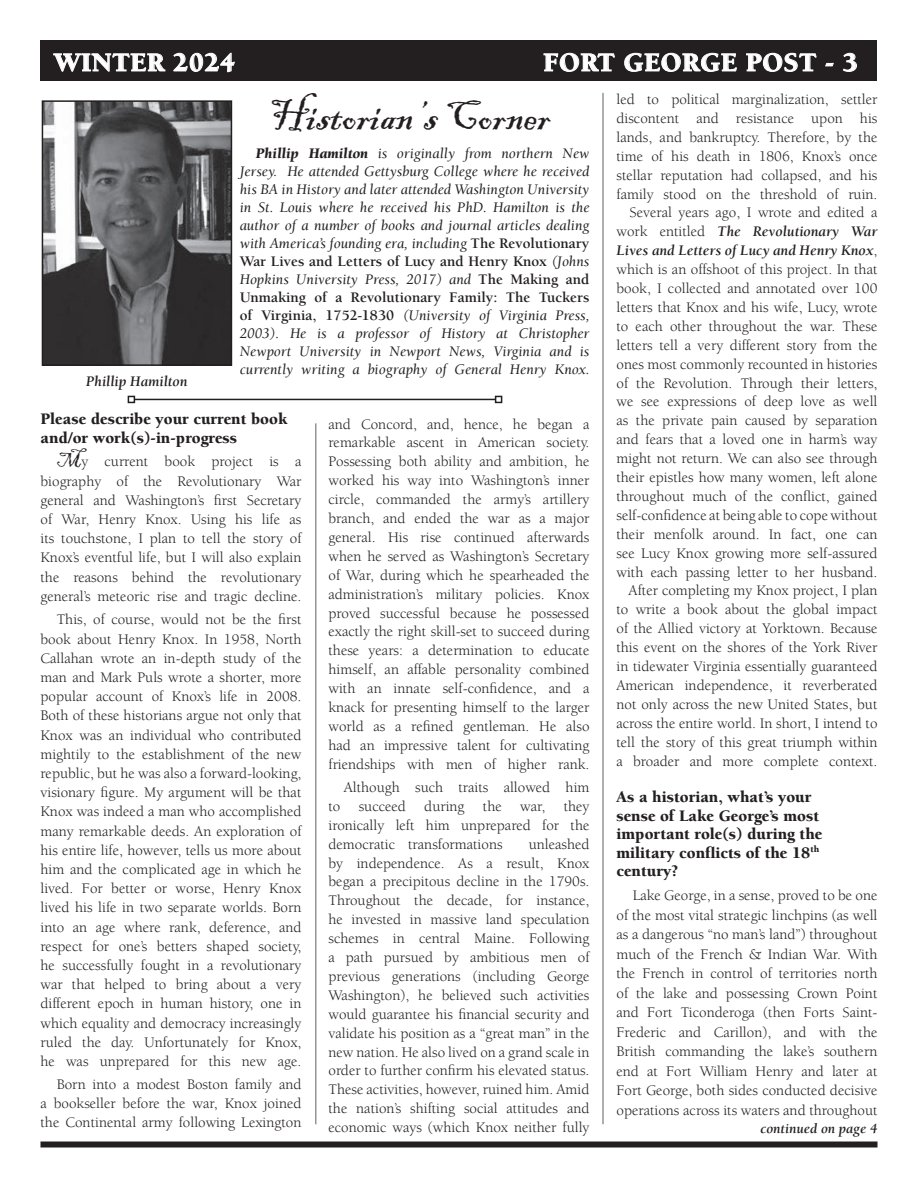
<style>
.page{position:relative;width:918px;height:1188px;background:#fff}
.page>*{position:absolute;margin:0;border:0;box-sizing:border-box;transform-origin:0 0}
.t1{font:43.5px "Blackadder ITC";color:#231f20}
.t2{font:900 27px "Berkeley";letter-spacing:.025em;color:#fff}
.t3{font:900 16.5px/18.5px "Berkeley";color:#231f20}
.t4{font:15px/18.9px "Berkeley";color:#231f20;text-align:justify}
.t5{font:italic 15px/18px "Berkeley";color:#231f20;text-align:justify}
.t6{font:italic 700 15px "Berkeley";color:#231f20}
.t7{font:italic 700 14.25px "Berkeley";color:#231f20}
.s1{font-weight:900}
.s2{font-weight:700;font-style:normal}
.s3{font-family:"Blackadder ITC";font-size:21px}
.s4{font-weight:700;font-style:italic}
</style>
<div class="page">
<div style="left:40px;top:40px;width:838px;height:41px;background:#231f20"></div>
<svg style="left:53px;top:53px;width:112px;height:19px"></svg>
<svg style="left:173px;top:53px;width:62px;height:19px"></svg>
<svg style="left:544px;top:53px;width:71px;height:19px"></svg>
<svg style="left:624px;top:53px;width:113px;height:19px"></svg>
<svg style="left:746px;top:53px;width:71px;height:19px"></svg>
<svg style="left:825px;top:63px;width:9px;height:4px"></svg>
<svg style="left:843px;top:53px;width:14px;height:19px"></svg>
<div style="left:40px;top:1142px;width:838px;height:6px;background:#231f20"></div>
<hr style="left:602px;top:93px;width:2px;height:1031px;background:#939598">
<img style="left:45px;top:103px;width:184px;height:260px">
<div style="left:42px;top:100px;width:190px;height:266px;border:2px solid #231f20"></div>
<hr style="left:134px;top:399px;width:362px;height:1px;background:#231f20">
<div style="left:128px;top:396px;width:7px;height:7px;border:2px solid #231f20"></div>
<div style="left:495px;top:396px;width:7px;height:7px;border:2px solid #231f20"></div>
<hr style="left:315px;top:423px;width:1px;height:701px;background:#939598">
<h2 class="t2" style="left:54px;top:48px;width:183px">WINTER 2024</h2>
<h2 class="t2" style="left:543px;top:48px;width:316px">FORT GEORGE POST - 3</h2>
<h1 class="t1" style="left:268px;top:90px;width:284px">Historian’s Corner</h1>
<p class="t5" style="left:240px;top:145px;width:351px;text-indent:16px"><span class="s1">Phillip Hamilton</span> is originally from northern New Jersey. He attended Gettysburg College where he received his BA in History and later attended Washington University in St. Louis where he received his PhD. Hamilton is the author of a number of books and journal articles dealing with America’s founding era, including <span class="s2">The Revolutionary War Lives and Letters of Lucy and Henry Knox</span> (Johns Hopkins University Press, 2017) and <span class="s2">The Making and Unmaking of a Revolutionary Family: The Tuckers of Virginia, 1752-1830</span> (University of Virginia Press, 2003). He is a professor of History at Christopher Newport University in Newport News, Virginia and is currently writing a biography of General Henry Knox.</p>
<p class="t6" style="left:86px;top:373px;width:103px">Phillip Hamilton</p>
<p class="t3" style="left:40px;top:409px;width:249px;line-height:19.2px">Please describe your current book and/or work(s)-in-progress</p>
<p class="t4" style="left:41px;top:452px;width:263px;text-indent:16px"><span class="s3">M</span>y current book project is a biography of the Revolutionary War general and Washington’s first Secretary of War, Henry Knox. Using his life as its touchstone, I plan to tell the story of Knox’s eventful life, but I will also explain the reasons behind the revolutionary general’s meteoric rise and tragic decline.</p>
<p class="t4" style="left:41px;top:610px;width:263px;text-indent:16px">This, of course, would not be the first book about Henry Knox. In 1958, North Callahan wrote an in-depth study of the man and Mark Puls wrote a shorter, more popular account of Knox’s life in 2008.<br>Both of these historians argue not only that Knox was an individual who contributed mightily to the establishment of the new republic, but he was also a forward-looking, visionary figure. My argument will be that Knox was indeed a man who accomplished many remarkable deeds. An exploration of his entire life, however, tells us more about him and the complicated age in which he lived. For better or worse, Henry Knox lived his life in two separate worlds. Born into an age where rank, deference, and respect for one’s betters shaped society, he successfully fought in a revolutionary war that helped to bring about a very different epoch in human history, one in which equality and democracy increasingly ruled the day. Unfortunately for Knox, he was unprepared for this new age.</p>
<p class="t4" style="left:41px;top:1075px;width:263px;text-indent:16px">Born into a modest Boston family and a bookseller before the war, Knox joined the Continental army following Lexington</p>
<p class="t4" style="left:616px;top:90px;width:263px;text-align:right">led to political marginalization, settler discontent and resistance upon his lands, and bankruptcy. Therefore, by the time of his death in 1806, Knox’s once stellar reputation had collapsed, and his family stood on the threshold of ruin.<br>Several years ago, I wrote and edited a work entitled <span class="s4">The Revolutionary War Lives and Letters of Lucy and Henry Knox</span>, which is an offshoot of this project. In that book, I collected and annotated over 100 letters that Knox and his wife, Lucy, wrote to each other throughout the war. These letters tell a very different story from the ones most commonly recounted in histories of the Revolution. Through their letters, we see expressions of deep love as well as the private pain caused by separation and fears that a loved one in harm’s way might not return. We can also see through their epistles how many women, left alone throughout much of the conflict, gained self-confidence at being able to cope without their menfolk around. In fact, one can see Lucy Knox growing more self-assured with each passing letter to her husband.<br>After completing my Knox project, I plan to write a book about the global impact of the Allied victory at Yorktown. Because this event on the shores of the York River in tidewater Virginia essentially guaranteed American independence, it reverberated not only across the new United States, but across the entire world. In short, I intend to tell the story of this great triumph within a broader and more complete context.</p>
<p class="t3" style="left:616px;top:788px;width:207px">As a historian, what’s your sense of Lake George’s most important role(s) during the military conflicts of the 18<sup>th </sup>century?</p>
<p class="t4" style="left:616px;top:886px;width:263px;line-height:19.5px;text-indent:16px">Lake George, in a sense, proved to be one of the most vital strategic linchpins (as well as a dangerous “no man’s land”) throughout much of the French &amp; Indian War. With the French in control of territories north of the lake and possessing Crown Point and Fort Ticonderoga (then Forts Saint-Frederic and Carillon), and with the British commanding the lake’s southern end at Fort William Henry and later at Fort George, both sides conducted decisive operations across its waters and throughout</p>
<p class="t7" style="left:761px;top:1121px;width:118px">continued on page 4</p>
<p class="t4" style="left:329px;top:415px;width:263px">and Concord, and, hence, he began a remarkable ascent in American society.<br>Possessing both ability and ambition, he worked his way into Washington’s inner circle, commanded the army’s artillery branch, and ended the war as a major general. His rise continued afterwards when he served as Washington’s Secretary of War, during which he spearheaded the administration’s military policies. Knox proved successful because he possessed exactly the right skill-set to succeed during these years: a determination to educate himself, an affable personality combined with an innate self-confidence, and a knack for presenting himself to the larger world as a refined gentleman. He also had an impressive talent for cultivating friendships with men of higher rank.</p>
<p class="t4" style="left:329px;top:778px;width:263px;text-indent:15px">Although such traits allowed him to succeed during the war, they ironically left him unprepared for the democratic transformations</p>
<p class="t4" style="left:329px;top:835px;width:263px;text-indent:200px">unleashed by independence. As a result, Knox began a precipitous decline in the 1790s.<br>Throughout the decade, for instance, he invested in massive land speculation schemes in central Maine. Following a path pursued by ambitious men of previous generations (including George Washington), he believed such activities would guarantee his financial security and validate his position as a “great man” in the new nation. He also lived on a grand scale in order to further confirm his elevated status.<br>These activities, however, ruined him. Amid the nation’s shifting social attitudes and economic ways (which Knox neither fully</p>
</div>
